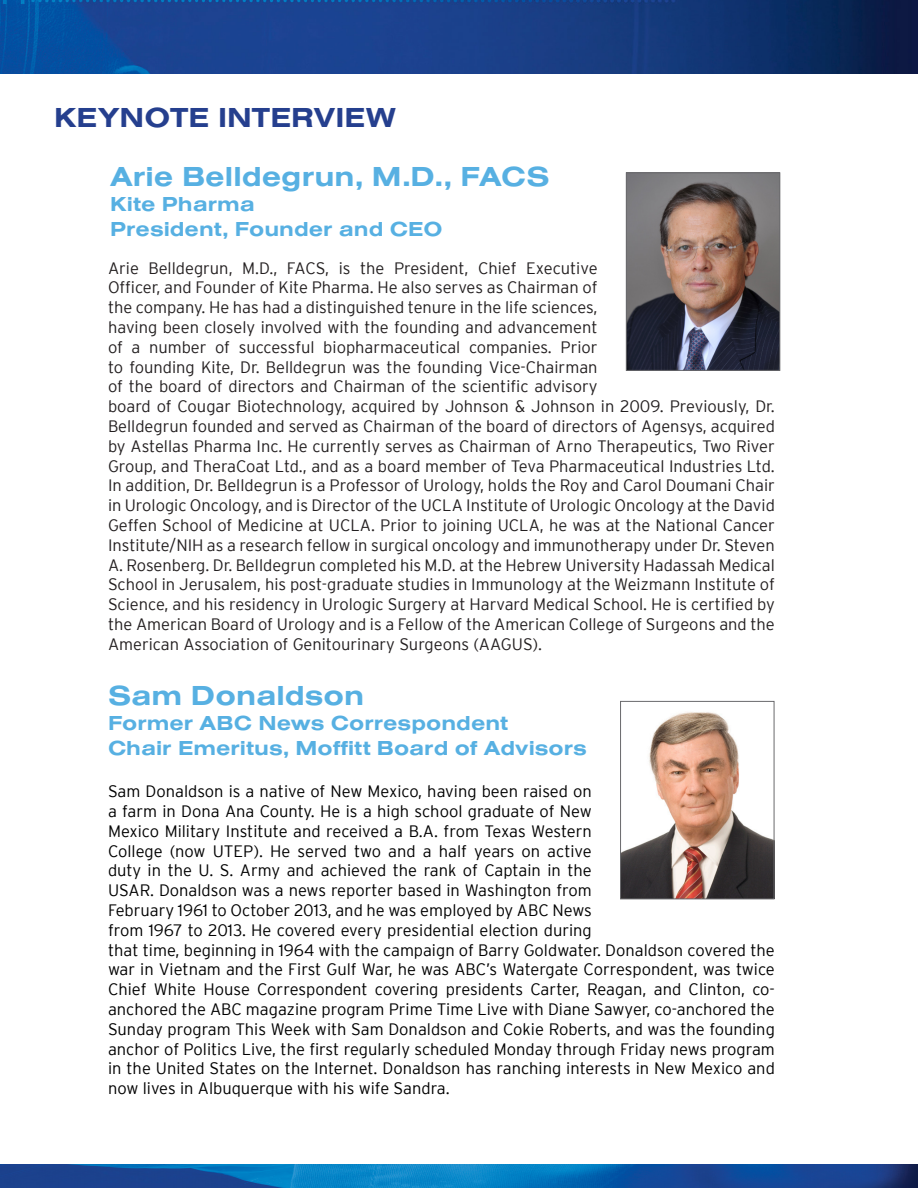
<style>
.page{position:relative;width:918px;height:1188px;background:#fff}
.page>*{position:absolute;margin:0;border:0;box-sizing:border-box;transform-origin:0 0}
.t1{font:700 28.5px "Nimbus San Ext";color:#57b0e2}
.t2{font:700 28.5px "Nimbus San Ext";letter-spacing:.005em;color:#253f8e}
.t3{font:700 21px "Nimbus San Ext";color:#57b0e2}
.t4{font:300 16.5px/19.8px "Interstate";color:#231f20}
.t5{font:300 16.5px/19.8px "Interstate";color:#000}
</style>
<div class="page">
<img style="left:0;top:0;width:918px;height:73px">
<img style="left:628px;top:174px;width:150px;height:195px">
<div style="left:626px;top:172px;width:154px;height:199px;border:1px solid #69696c"></div>
<img style="left:622px;top:712px;width:150px;height:185px">
<div style="left:620px;top:701px;width:154px;height:198px;border:1px solid #69696c"></div>
<img style="left:0;top:1165px;width:918px;height:23px">
<p class="t2" style="left:54px;top:102px;width:343px">KEYNOTE INTERVIEW</p>
<p class="t1" style="left:110px;top:161px;width:441px">Arie Belldegrun, M.D., FACS</p>
<p class="t3" style="left:110px;top:193px;width:146px">Kite Pharma</p>
<p class="t3" style="left:110px;top:218px;width:334px">President, Founder and CEO</p>
<p class="t4" style="left:108px;top:258px;width:668px">Arie Belldegrun, M.D., FACS, is the President, Chief Executive<br>Officer, and Founder of Kite Pharma. He also serves as Chairman of<br>the company. He has had a distinguished tenure in the life sciences,<br>having been closely involved with the founding and advancement<br>of a number of successful biopharmaceutical companies. Prior<br>to founding Kite, Dr. Belldegrun was the founding Vice-Chairman<br>of the board of directors and Chairman of the scientific advisory<br>board of Cougar Biotechnology, acquired by Johnson &amp; Johnson in 2009. Previously, Dr.<br>Belldegrun founded and served as Chairman of the board of directors of Agensys, acquired by Astellas Pharma Inc. He currently serves as Chairman of Arno Therapeutics, Two River Group, and TheraCoat Ltd., and as a board member of Teva Pharmaceutical Industries Ltd.<br>In addition, Dr. Belldegrun is a Professor of Urology, holds the Roy and Carol Doumani Chair in Urologic Oncology, and is Director of the UCLA Institute of Urologic Oncology at the David Geffen School of Medicine at UCLA. Prior to joining UCLA, he was at the National Cancer Institute/NIH as a research fellow in surgical oncology and immunotherapy under Dr. Steven A. Rosenberg. Dr. Belldegrun completed his M.D. at the Hebrew University Hadassah Medical School in Jerusalem, his post-graduate studies in Immunology at the Weizmann Institute of Science, and his residency in Urologic Surgery at Harvard Medical School. He is certified by the American Board of Urology and is a Fellow of the American College of Surgeons and the American Association of Genitourinary Surgeons (AAGUS).</p>
<p class="t1" style="left:108px;top:680px;width:258px">Sam Donaldson</p>
<p class="t3" style="left:108px;top:711px;width:402px">Former ABC News Correspondent</p>
<p class="t3" style="left:108px;top:737px;width:480px">Chair Emeritus, Moffitt Board of Advisors</p>
<p class="t5" style="left:108px;top:781px;width:668px">Sam Donaldson is a native of New Mexico, having been raised on<br>a farm in Dona Ana County. He is a high school graduate of New<br>Mexico Military Institute and received a B.A. from Texas Western<br>College (now UTEP). He served two and a half years on active<br>duty in the U. S. Army and achieved the rank of Captain in the<br>USAR. Donaldson was a news reporter based in Washington from<br>February 1961 to October 2013, and he was employed by ABC News<br>from 1967 to 2013. He covered every presidential election during<br>that time, beginning in 1964 with the campaign of Barry Goldwater. Donaldson covered the war in Vietnam and the First Gulf War, he was ABC’s Watergate Correspondent, was twice Chief White House Correspondent covering presidents Carter, Reagan, and Clinton, co&shy;anchored the ABC magazine program Prime Time Live with Diane Sawyer, co-anchored the Sunday program This Week with Sam Donaldson and Cokie Roberts, and was the founding anchor of Politics Live, the first regularly scheduled Monday through Friday news program in the United States on the Internet. Donaldson has ranching interests in New Mexico and now lives in Albuquerque with his wife Sandra.</p>
</div>
